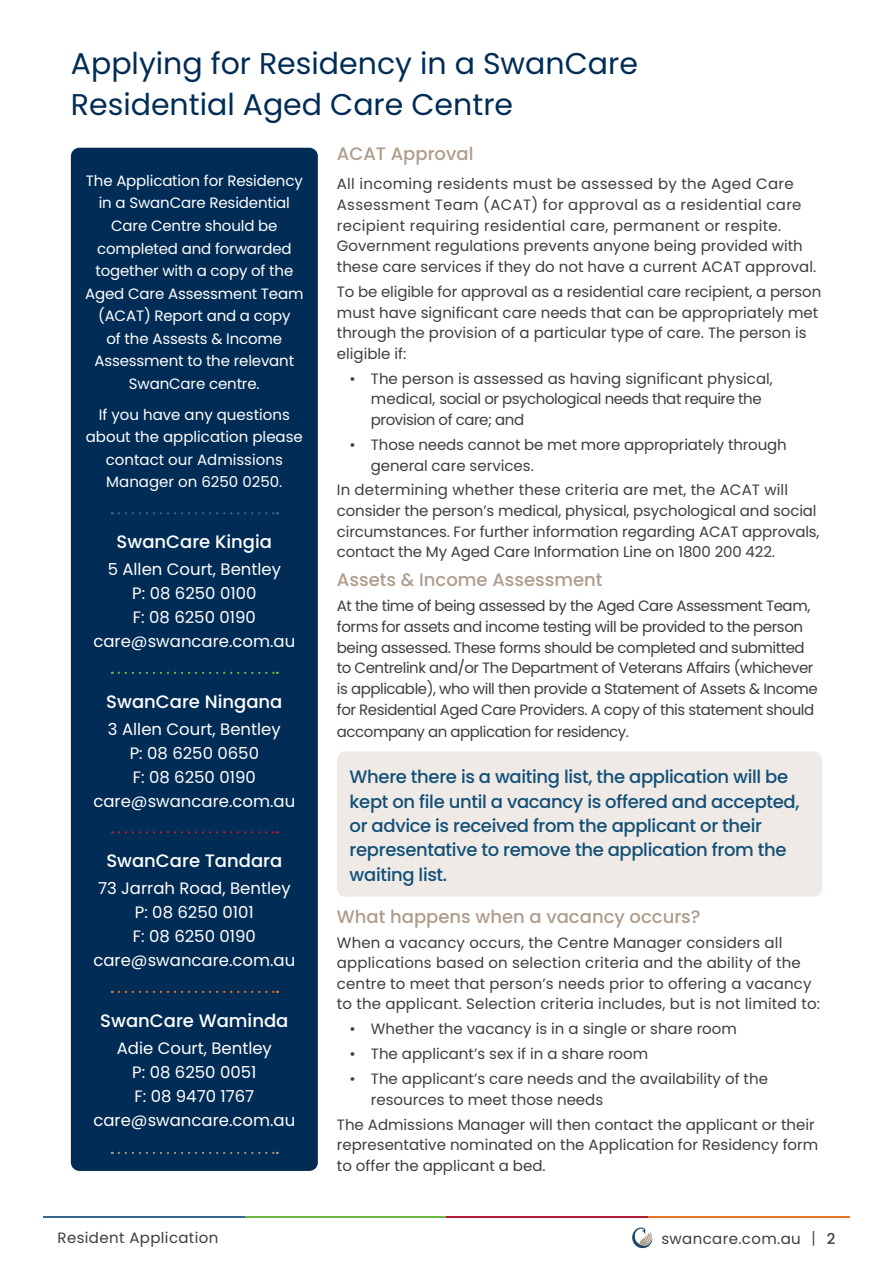
<style>
.page{position:relative;width:893px;height:1263px;background:#fff}
.page>*{position:absolute;margin:0;border:0;box-sizing:border-box;transform-origin:0 0}
.t1{font:30px/40.5px "Poppins";color:#002c55}
.t2{font:500 18px/24.5px "Poppins";letter-spacing:-.02em;color:#125077}
.t3{font:500 18px "Poppins";color:#ae9d8c}
.t4{font:500 18px "Poppins";color:#fff}
.t5{font:16.5px/24px "Poppins";color:#fff;text-align:center}
.t6{font:15px/20.7px "Poppins";color:#3e3e3f}
.t7{font:15px/20.7px "Poppins";letter-spacing:-.03em;color:#3e3e3f}
.t8{font:15px/22.5px "Poppins";letter-spacing:-.01em;color:#fff;text-align:center}
.t9{font:15px/20.7px "Poppins";letter-spacing:.02em;color:#3e3e3f}
.t10{font:15px "Poppins";letter-spacing:.025em;color:#3e3e3f}
.s1{font-weight:300;font-size:16.5px}
.s2{font-weight:500}
</style>
<div class="page">
<svg style="left:632px;top:1227px;width:20px;height:22px"></svg>
<hr style="left:43px;top:1216px;width:201px;height:1px;background:#38688e">
<hr style="left:244px;top:1216px;width:202px;height:1px;background:#6db744">
<hr style="left:446px;top:1216px;width:202px;height:1px;background:#b21e3a">
<hr style="left:648px;top:1216px;width:202px;height:1px;background:#e87524">
<div style="left:71px;top:148px;width:247px;height:1023px;background:#002c55;border-radius:9px"></div>
<div style="left:337px;top:751px;width:485px;height:146px;background:#efeae6;border-radius:9px"></div>
<svg style="left:119px;top:512px;width:159px;height:2px"></svg>
<svg style="left:119px;top:672px;width:159px;height:2px"></svg>
<svg style="left:119px;top:831px;width:159px;height:2px"></svg>
<svg style="left:119px;top:991px;width:159px;height:2px"></svg>
<svg style="left:119px;top:1152px;width:159px;height:2px"></svg>
<p class="t1" style="left:71px;top:43px;width:569px">Applying for Residency in a SwanCare<br>Residential Aged Care Centre</p>
<p class="t8" style="left:85px;top:170px;width:220px">The Application for Residency in a SwanCare Residential<br>Care Centre should be completed and forwarded together with a copy of the<br>Aged Care Assessment Team (ACAT) Report and a copy<br>of the Assests &amp; Income<br>Assessment to the relevant<br>SwanCare centre.</p>
<p class="t8" style="left:86px;top:403px;width:219px">If you have any questions about the application please contact our Admissions<br>Manager on 6250 0250.</p>
<p class="t4" style="left:117px;top:531px;width:157px">SwanCare Kingia</p>
<p class="t5" style="left:93px;top:557px;width:203px">5 Allen Court, Bentley<br>P: 08 6250 0100<br>F: 08 6250 0190 care@swancare.com.au</p>
<p class="t4" style="left:106px;top:691px;width:178px">SwanCare Ningana</p>
<p class="t5" style="left:93px;top:717px;width:203px">3 Allen Court, Bentley<br>P: 08 6250 0650<br>F: 08 6250 0190 care@swancare.com.au</p>
<p class="t4" style="left:106px;top:851px;width:177px">SwanCare Tandara</p>
<p class="t5" style="left:93px;top:877px;width:203px">73 Jarrah Road, Bentley<br>P: 08 6250 0101<br>F: 08 6250 0190 care@swancare.com.au</p>
<p class="t4" style="left:100px;top:1010px;width:190px">SwanCare Waminda</p>
<p class="t5" style="left:93px;top:1036px;width:203px">Adie Court, Bentley<br>P: 08 6250 0051<br>F: 08 9470 1767 care@swancare.com.au</p>
<p class="t3" style="left:337px;top:143px;width:138px">ACAT Approval</p>
<p class="t9" style="left:337px;top:174px;width:481px">All incoming residents must be assessed by the Aged Care Assessment Team (ACAT) for approval as a residential care recipient requiring residential care, permanent or respite.<br>Government regulations prevents anyone being provided with these care services if they do not have a current ACAT approval.</p>
<p class="t6" style="left:337px;top:281px;width:486px">To be eligible for approval as a residential care recipient, a person must have significant care needs that can be appropriately met through the provision of a particular type of care. The person is eligible if:</p>
<p class="t7" style="left:371px;top:368px;width:403px;text-indent:-21px">• The person is assessed as having significant physical, medical, social or psychological needs that require the provision of care; and</p>
<p class="t6" style="left:371px;top:434px;width:417px;text-indent:-21px">• Those needs cannot be met more appropriately through general care services.</p>
<p class="t6" style="left:337px;top:480px;width:484px">In determining whether these criteria are met, the ACAT will consider the person’s medical, physical, psychological and social circumstances. For further information regarding ACAT approvals, contact the My Aged Care Information Line on 1800 200 422.</p>
<p class="t3" style="left:337px;top:570px;width:267px">Assets &amp; Income Assessment</p>
<p class="t7" style="left:337px;top:596px;width:482px">At the time of being assessed by the Aged Care Assessment Team, forms for assets and income testing will be provided to the person being assessed. These forms should be completed and submitted to Centrelink and/or The Department of Veterans Affairs (whichever is applicable), who will then provide a Statement of Assets &amp; Income for Residential Aged Care Providers. A copy of this statement should</p>
<p class="t7" style="left:337px;top:722px;width:294px">accompany an application for residency.</p>
<p class="t2" style="left:350px;top:765px;width:451px">Where there is a waiting list, the application will be kept on file until a vacancy is offered and accepted, or advice is received from the applicant or their representative to remove the application from the waiting list.</p>
<p class="t3" style="left:337px;top:906px;width:365px">What happens when a vacancy occurs?</p>
<p class="t6" style="left:337px;top:932px;width:485px">When a vacancy occurs, the Centre Manager considers all applications based on selection criteria and the ability of the centre to meet that person’s needs prior to offering a vacancy to the applicant. Selection criteria includes, but is not limited to:</p>
<p class="t6" style="left:350px;top:1019px;width:389px">• Whether the vacancy is in a single or share room</p>
<p class="t6" style="left:350px;top:1044px;width:300px">• The applicant’s sex if in a share room</p>
<p class="t6" style="left:371px;top:1068px;width:399px;text-indent:-21px">• The applicant’s care needs and the availability of the resources to meet those needs</p>
<p class="t6" style="left:337px;top:1114px;width:483px">The Admissions Manager will then contact the applicant or their representative nominated on the Application for Residency form to offer the applicant a bed.</p>
<p class="t10" style="left:58px;top:1229px;width:162px">Resident Application</p>
<p class="t10" style="left:661px;top:1230px;width:176px">swancare.com.au <span class="s1">|</span> <span class="s2">2</span></p>
</div>
